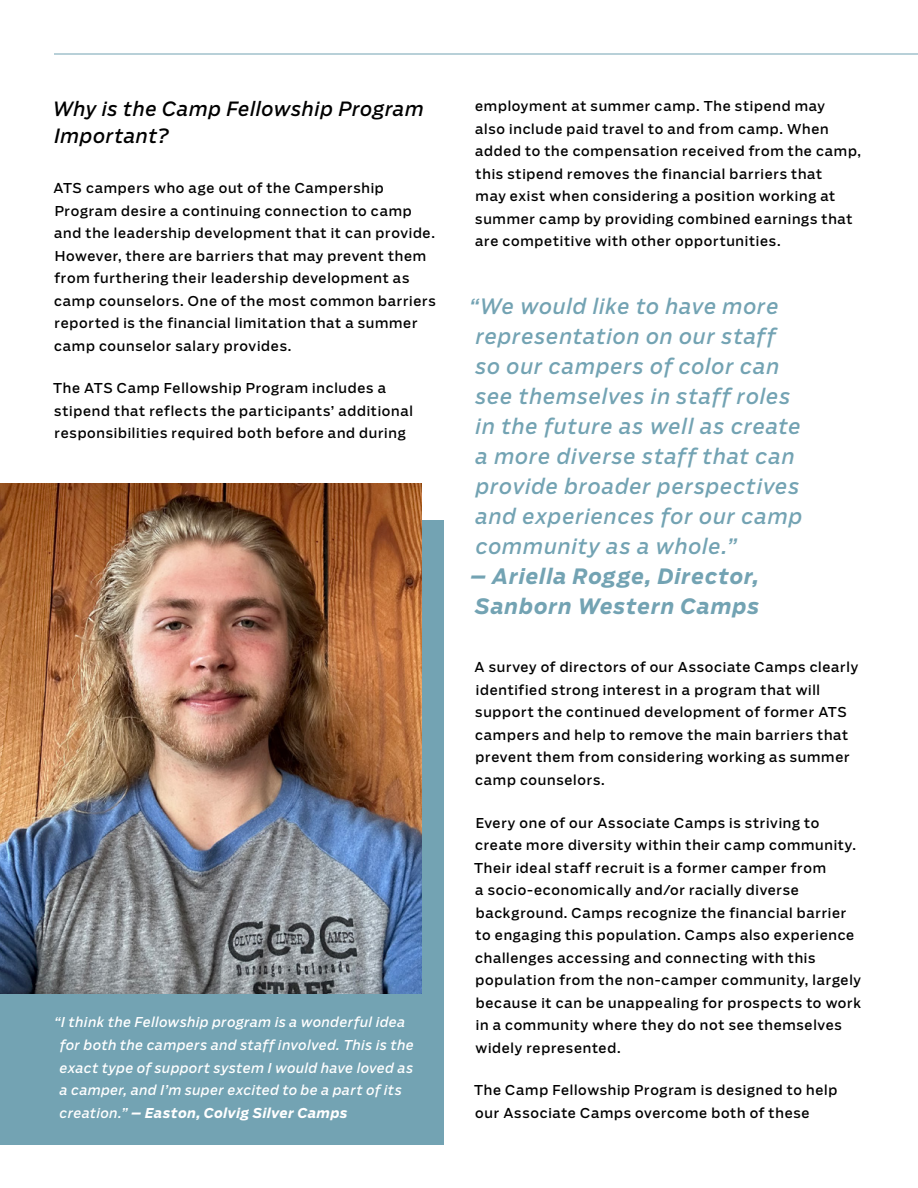
<style>
.page{position:relative;width:918px;height:1188px;background:#fff}
.page>*{position:absolute;margin:0;border:0;box-sizing:border-box;transform-origin:0 0}
.t1{font:italic 21px/30px "Salvo Sans";letter-spacing:.045em;color:#73a3b3}
.t2{font:italic 700 21px/30px "Salvo Sans";letter-spacing:.045em;color:#73a3b3}
.t3{font:italic 19.5px/27px "Salvo Sans";letter-spacing:.035em;color:#000}
.t4{font:13.5px/22.5px "Salvo Sans";letter-spacing:.05em;color:#000}
.t5{font:italic 13.5px/22.5px "Salvo Sans";letter-spacing:.035em;color:#fff}
.s1{font-weight:700}
</style>
<div class="page">
<hr style="left:54px;top:54px;width:864px;height:1px;background:#73a3b3">
<div style="left:0;top:520px;width:443px;height:624px;background:#73a3b3"></div>
<img style="left:0;top:483px;width:421px;height:511px">
<h2 class="t3" style="left:53px;top:95px;width:372px">Why is the Camp Fellowship Program<br>Important?</h2>
<p class="t4" style="left:54px;top:177px;width:384px">ATS campers who age out of the Campership Program desire a continuing connection to camp and the leadership development that it can provide.<br>However, there are barriers that may prevent them from furthering their leadership development as camp counselors. One of the most common barriers reported is the financial limitation that a summer camp counselor salary provides.</p>
<p class="t4" style="left:53px;top:377px;width:361px">The ATS Camp Fellowship Program includes a stipend that reflects the participants’ additional responsibilities required both before and during</p>
<p class="t5" style="left:60px;top:1011px;width:356px;text-indent:-5px">“I think the Fellowship program is a wonderful idea for both the campers and staff involved. This is the exact type of support system I would have loved as a camper, and I’m super excited to be a part of its creation.” <span class="s1">– Easton, Colvig Silver Camps</span></p>
<p class="t4" style="left:475px;top:95px;width:387px">employment at summer camp. The stipend may<br>also include paid travel to and from camp. When added to the compensation received from the camp, this stipend removes the financial barriers that<br>may exist when considering a position working at summer camp by providing combined earnings that are competitive with other opportunities.</p>
<p class="t1" style="left:476px;top:292px;width:328px;text-indent:-7px">“We would like to have more representation on our staff so our campers of color can see themselves in staff roles in the future as well as create a more diverse staff that can provide broader perspectives and experiences for our camp community as a whole.”</p>
<h1 class="t2" style="left:471px;top:562px;width:290px">– Ariella Rogge, Director,<br>Sanborn Western Camps</h1>
<p class="t4" style="left:475px;top:656px;width:385px">A survey of directors of our Associate Camps clearly identified strong interest in a program that will support the continued development of former ATS campers and help to remove the main barriers that prevent them from considering working as summer camp counselors.</p>
<p class="t4" style="left:474px;top:811px;width:389px">Every one of our Associate Camps is striving to create more diversity within their camp community.<br>Their ideal staff recruit is a former camper from<br>a socio-economically and/or racially diverse background. Camps recognize the financial barrier to engaging this population. Camps also experience challenges accessing and connecting with this population from the non-camper community, largely because it can be unappealing for prospects to work in a community where they do not see themselves widely represented.</p>
<p class="t4" style="left:474px;top:1079px;width:365px">The Camp Fellowship Program is designed to help our Associate Camps overcome both of these</p>
</div>
